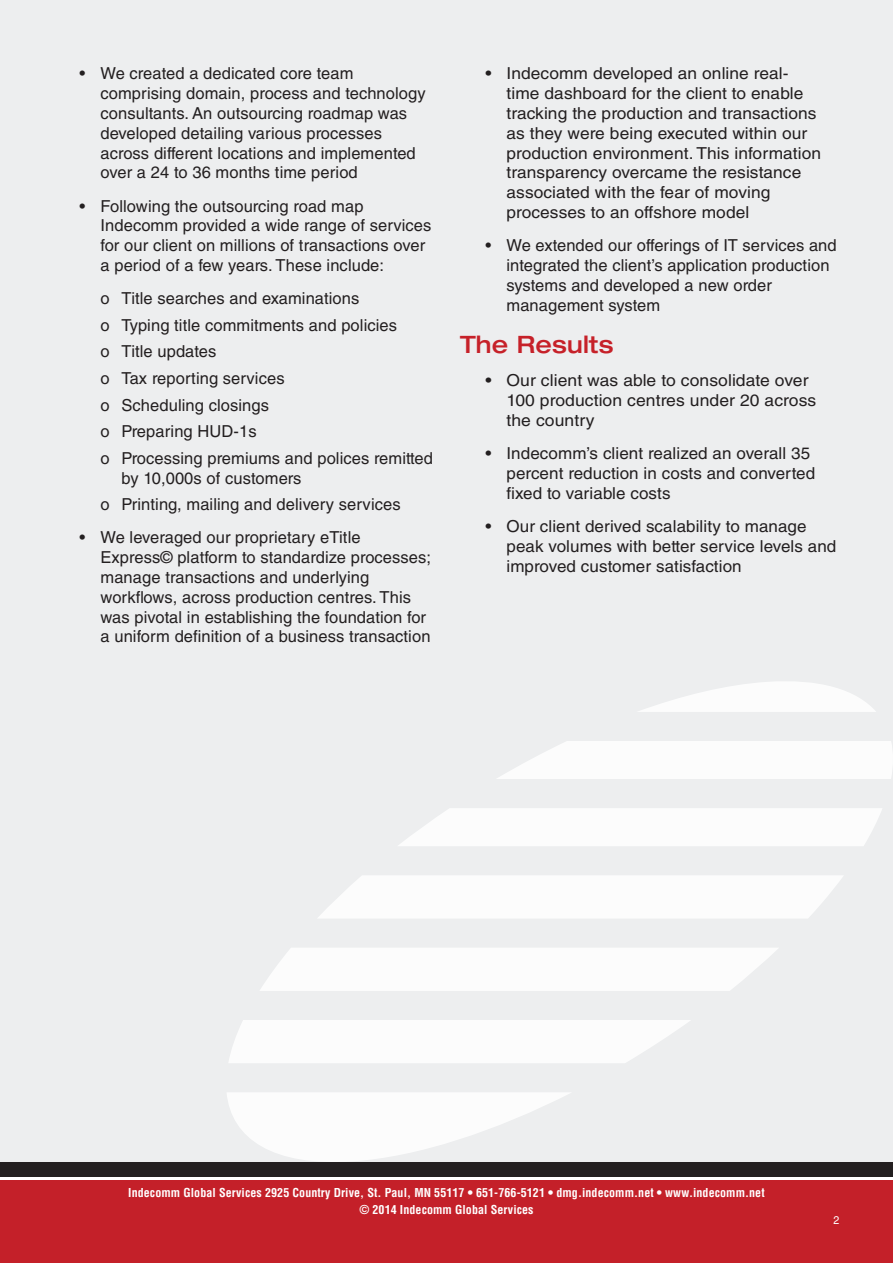
<style>
.page{position:relative;width:893px;height:1263px;background:#edeeef}
.page>*{position:absolute;margin:0;border:0;box-sizing:border-box;transform-origin:0 0}
.Section_Heading{font:500 expanded 24px "Helvetica Neue LT Std";letter-spacing:.01em;color:#c62129;scale:.95 1}
.t1{font:16.5px/19.8px "Helvetica LT Std";letter-spacing:.005em;color:#231f20}
.t2{font:16.5px/19.8px "Helvetica LT Std";letter-spacing:.005em;color:#231f20;scale:1.05 1}
.t3{font:16.5px/19.8px "Helvetica LT Std";letter-spacing:.005em;color:#231f20;scale:1.06 1}
.Sub_Heading{font:700 condensed 12px "Helvetica LT Std";letter-spacing:.005em;color:#fff}
.Breakout_Section_Hea{font:11.25px "Helvetica LT Std";color:#fff;scale:.95 1}
</style>
<div class="page">
<svg style="left:318px;top:876px;width:525px;height:42px"></svg>
<svg style="left:497px;top:741px;width:396px;height:38px"></svg>
<svg style="left:638px;top:682px;width:238px;height:30px"></svg>
<svg style="left:229px;top:1020px;width:461px;height:43px"></svg>
<div style="left:398px;top:808px;width:484px;height:38px;background:#fcfcfc"></div>
<svg style="left:260px;top:948px;width:518px;height:43px"></svg>
<svg style="left:227px;top:1093px;width:342px;height:69px"></svg>
<svg style="left:0;top:1176px;width:893px;height:4px;background:#c8c7c7"></svg>
<div style="left:0;top:1180px;width:893px;height:83px;background:#c42029"></div>
<div style="left:0;top:1162px;width:893px;height:14px;background:#231f20"></div>
<p class="t1" style="left:100px;top:64px;width:327px;text-indent:-21px">• We created a dedicated core team comprising domain, process and technology consultants. An outsourcing roadmap was developed detailing various processes across different locations and implemented over a 24 to 36 months time period</p>
<p class="t1" style="left:100px;top:196px;width:332px;text-indent:-21px">• Following the outsourcing road map Indecomm provided a wide range of services for our client on millions of transactions over a period of a few years. These include:</p>
<p class="t1" style="left:100px;top:289px;width:260px">o Title searches and examinations</p>
<p class="t1" style="left:100px;top:315px;width:298px">o Typing title commitments and policies</p>
<p class="t1" style="left:100px;top:342px;width:117px">o Title updates</p>
<p class="t1" style="left:100px;top:368px;width:186px">o Tax reporting services</p>
<p class="t1" style="left:100px;top:395px;width:170px">o Scheduling closings</p>
<p class="t1" style="left:100px;top:421px;width:158px">o Preparing HUD-1s</p>
<p class="t1" style="left:122px;top:448px;width:313px;text-indent:-21px">o Processing premiums and polices remitted by 10,000s of customers</p>
<p class="t1" style="left:100px;top:494px;width:302px">o Printing, mailing and delivery services</p>
<p class="t1" style="left:100px;top:528px;width:332px;text-indent:-21px">• We leveraged our proprietary eTitle Express© platform to standardize processes; manage transactions and underlying workflows, across production centres. This was pivotal in establishing the foundation for a uniform definition of a business transaction</p>
<p class="t2" style="left:506px;top:64px;width:301px;text-indent:-21px">• Indecomm developed an online real&shy;time dashboard for the client to enable tracking the production and transactions as they were being executed within our production environment. This information transparency overcame the resistance associated with the fear of moving processes to an offshore model</p>
<p class="t1" style="left:506px;top:236px;width:332px;text-indent:-21px">• We extended our offerings of IT services and integrated the client’s application production systems and developed a new order management system</p>
<p class="Section_Heading" style="left:460px;top:329px;width:163px">The Results</p>
<p class="t3" style="left:506px;top:371px;width:294px;text-indent:-21px">• Our client was able to consolidate over<br>100 production centres under 20 across the country</p>
<p class="t1" style="left:506px;top:443px;width:310px;text-indent:-21px">• Indecomm’s client realized an overall 35 percent reduction in costs and converted fixed to variable costs</p>
<p class="t1" style="left:506px;top:516px;width:331px;text-indent:-21px">• Our client derived scalability to manage peak volumes with better service levels and improved customer satisfaction</p>
<p class="Sub_Heading" style="left:128px;top:1185px;width:638px">Indecomm Global Services 2925 Country Drive, St. Paul, MN 55117 • 651-766-5121 • dmg.indecomm.net • www.indecomm.net</p>
<p class="Sub_Heading" style="left:359px;top:1202px;width:176px">© 2014 Indecomm Global Services</p>
<p class="Breakout_Section_Hea" style="left:833px;top:1213px;width:8px">2</p>
</div>
